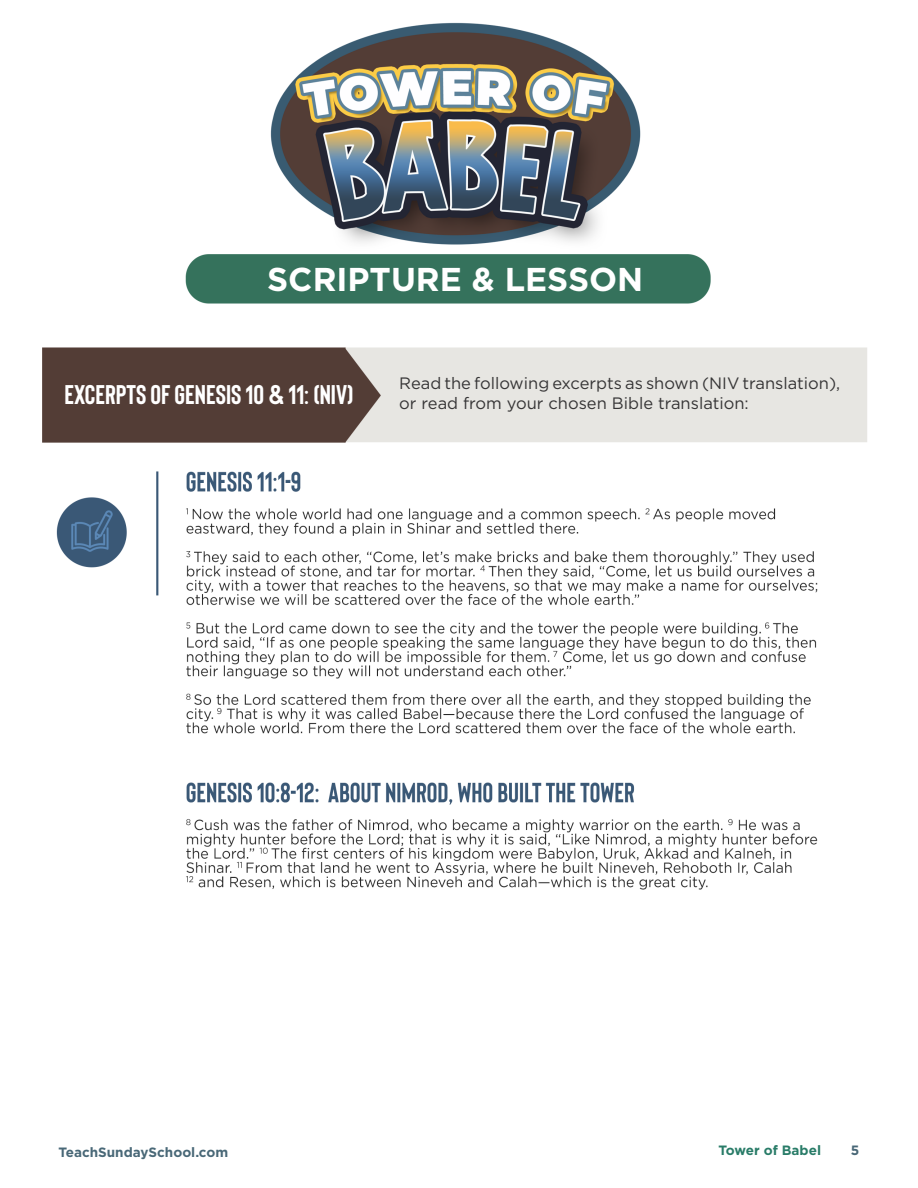
<style>
.page{position:relative;width:918px;height:1188px;background:#fff}
.page>*{position:absolute;margin:0;border:0;box-sizing:border-box;transform-origin:0 0}
.t1{font:700 33px "Gotham";color:#fff}
.t2{font:700 27px "Bison";color:#fff}
.t3{font:16.5px/19.8px "Gotham";color:#363536}
.t4{font:700 13.5px "Gotham";color:#496877}
.t5{font:700 13.5px "Gotham";color:#297c68}
</style>
<div class="page">
<img style="left:42px;top:22px;width:825px;height:868px">
<p class="t1" style="left:267px;top:258px;width:378px">SCRIPTURE &amp; LESSON</p>
<p class="t2" style="left:65px;top:378px;width:291px">EXCERPTS OF GENESIS 10 &amp; 11: (NIV)</p>
<p class="t3" style="left:399px;top:373px;width:443px">Read the following excerpts as shown (NIV translation), or read from your chosen Bible translation:</p>
<p class="t4" style="left:58px;top:1143px;width:171px">TeachSundaySchool.com</p>
<p class="t5" style="left:718px;top:1142px;width:104px">Tower of Babel</p>
<p class="t4" style="left:851px;top:1142px;width:10px">5</p>
</div>
